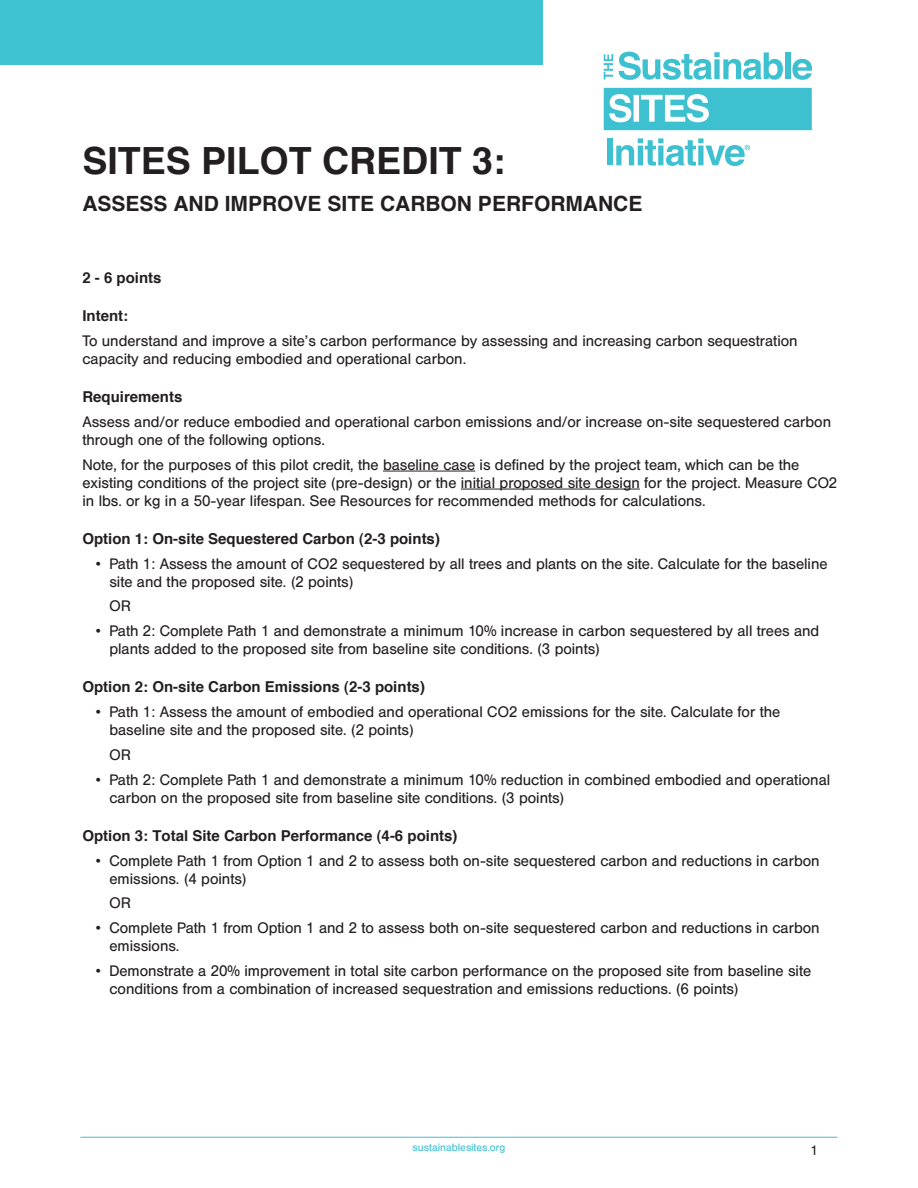
<style>
.page{position:relative;width:918px;height:1188px;background:#fff}
.page>*{position:absolute;margin:0;border:0;box-sizing:border-box;transform-origin:0 0}
.head{font:700 37.5px "Helvetica";color:#231f20}
.Paragraph_Style_1{font:700 21px "Helvetica";color:#231f20}
.Paragraph_Style_1-2{font:15px/18px "Helvetica BQ";color:#231f20}
.Subhead{font:700 15px "Helvetica";color:#231f20}
.Paragraph_Style_1-3{font:700 15px "Helvetica";color:#231f20}
.t1{font:13.5px "Helvetica BQ";color:#231f20}
.t2{font:10.5px "Helvetica BQ";color:#3fc2d1}
</style>
<div class="page">
<div style="left:0;top:0;width:543px;height:65px;background:#3fc2d1"></div>
<svg style="left:619px;top:52px;width:164px;height:28px"></svg>
<div style="left:785px;top:52px;width:5px;height:27px;background:#3dc1d1"></div>
<svg style="left:792px;top:59px;width:20px;height:21px"></svg>
<svg style="left:604px;top:88px;width:208px;height:42px;background:#5ccad8"></svg>
<div style="left:607px;top:139px;width:6px;height:26px;background:#3dc1d1"></div>
<svg style="left:604px;top:54px;width:9px;height:26px"></svg>
<svg style="left:616px;top:138px;width:134px;height:28px"></svg>
<hr style="left:80px;top:1137px;width:758px;height:1px;background:#3fc2d1">
<hr style="left:383px;top:471px;width:92px;height:1px;background:#231f20">
<hr style="left:461px;top:489px;width:179px;height:1px;background:#231f20">
<p class="head" style="left:82px;top:137px;width:425px">SITES PILOT CREDIT 3:</p>
<p class="Paragraph_Style_1" style="left:82px;top:190px;width:562px">ASSESS AND IMPROVE SITE CARBON PERFORMANCE</p>
<p class="Paragraph_Style_1-3" style="left:82px;top:268px;width:81px">2 - 6 points</p>
<p class="Paragraph_Style_1-3" style="left:82px;top:306px;width:47px">Intent:</p>
<p class="Paragraph_Style_1-2" style="left:82px;top:332px;width:717px">To understand and improve a site’s carbon performance by assessing and increasing carbon sequestration capacity and reducing embodied and operational carbon.</p>
<p class="Paragraph_Style_1-3" style="left:82px;top:387px;width:102px">Requirements</p>
<p class="Paragraph_Style_1-2" style="left:82px;top:413px;width:750px">Assess and/or reduce embodied and operational carbon emissions and/or increase on-site sequestered carbon through one of the following options.</p>
<p class="Paragraph_Style_1-2" style="left:82px;top:456px;width:756px">Note, for the purposes of this pilot credit, the baseline case is defined by the project team, which can be the existing conditions of the project site (pre-design) or the initial proposed site design for the project. Measure CO2 in lbs. or kg in a 50-year lifespan. See Resources for recommended methods for calculations.</p>
<p class="Subhead" style="left:82px;top:529px;width:359px">Option 1: On-site Sequestered Carbon (2-3 points)</p>
<p class="Paragraph_Style_1-2" style="left:109px;top:555px;width:720px;text-indent:-14px">• Path 1: Assess the amount of CO2 sequestered by all trees and plants on the site. Calculate for the baseline site and the proposed site. (2 points)</p>
<p class="Paragraph_Style_1-2" style="left:109px;top:598px;width:23px">OR</p>
<p class="Paragraph_Style_1-2" style="left:109px;top:622px;width:711px;text-indent:-14px">• Path 2: Complete Path 1 and demonstrate a minimum 10% increase in carbon sequestered by all trees and plants added to the proposed site from baseline site conditions. (3 points)</p>
<p class="Subhead" style="left:82px;top:678px;width:344px">Option 2: On-site Carbon Emissions (2-3 points)</p>
<p class="Paragraph_Style_1-2" style="left:109px;top:703px;width:672px;text-indent:-14px">• Path 1: Assess the amount of embodied and operational CO2 emissions for the site. Calculate for the baseline site and the proposed site. (2 points)</p>
<p class="Paragraph_Style_1-2" style="left:109px;top:746px;width:23px">OR</p>
<p class="Paragraph_Style_1-2" style="left:109px;top:771px;width:722px;text-indent:-14px">• Path 2: Complete Path 1 and demonstrate a minimum 10% reduction in combined embodied and operational carbon on the proposed site from baseline site conditions. (3 points)</p>
<p class="Subhead" style="left:82px;top:826px;width:377px">Option 3: Total Site Carbon Performance (4-6 points)</p>
<p class="Paragraph_Style_1-2" style="left:109px;top:852px;width:712px;text-indent:-14px">• Complete Path 1 from Option 1 and 2 to assess both on-site sequestered carbon and reductions in carbon emissions. (4 points)</p>
<p class="Paragraph_Style_1-2" style="left:109px;top:895px;width:23px">OR</p>
<p class="Paragraph_Style_1-2" style="left:109px;top:919px;width:712px;text-indent:-14px">• Complete Path 1 from Option 1 and 2 to assess both on-site sequestered carbon and reductions in carbon emissions.</p>
<p class="Paragraph_Style_1-2" style="left:109px;top:962px;width:703px;text-indent:-14px">• Demonstrate a 20% improvement in total site carbon performance on the proposed site from baseline site conditions from a combination of increased sequestration and emissions reductions. (6 points)</p>
<p class="t2" style="left:413px;top:1141px;width:94px">sustainablesites.org</p>
<p class="t1" style="left:811px;top:1143px;width:9px">1</p>
</div>
